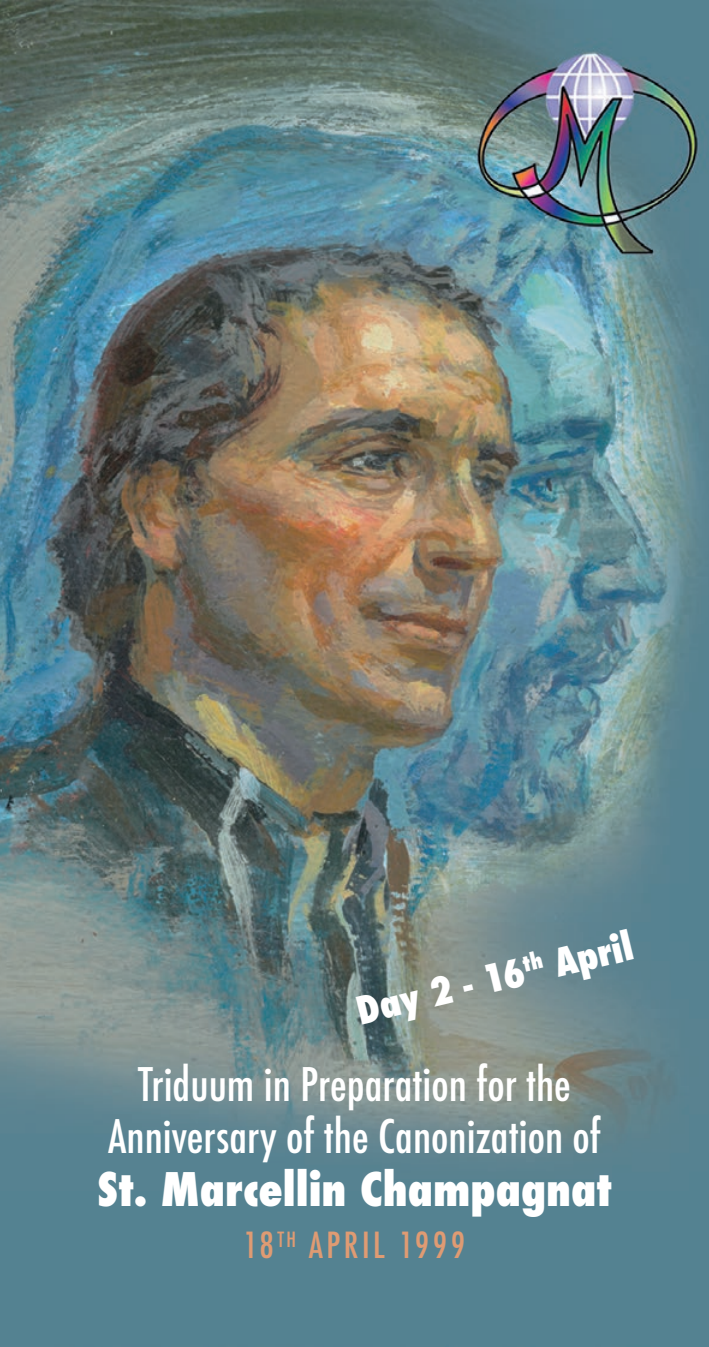
<style>
.page{position:relative;width:709px;height:1347px;background:#fff}
.page>*{position:absolute;margin:0;border:0;box-sizing:border-box;transform-origin:0 0}
.Heading_1{font:500 condensed 45px/52.5px "Futura";color:#fff}
.Heading_1-2{font:800 condensed 37.5px "Futura";color:#fff}
.t1{font:500 condensed 35px "Futura";letter-spacing:.1em;color:#df9b73}
.s1{font-weight:800}
</style>
<div class="page">
<img style="left:0;top:0;width:709px;height:1346px">
<p class="Heading_1-2" style="left:351px;top:987px;width:284px;rotate:-14deg">Day 2 - 16<sup>th</sup> April</p>
<p class="Heading_1" style="left:138px;top:1058px;width:434px">Triduum in Preparation for the</p>
<p class="Heading_1" style="left:97px;top:1110px;width:516px">Anniversary of the Canonization of<br><span class="s1">St. Marcellin Champagnat</span></p>
<p class="t1" style="left:243px;top:1222px;width:223px">18<sup>TH</sup> APRIL 1999</p>
</div>
